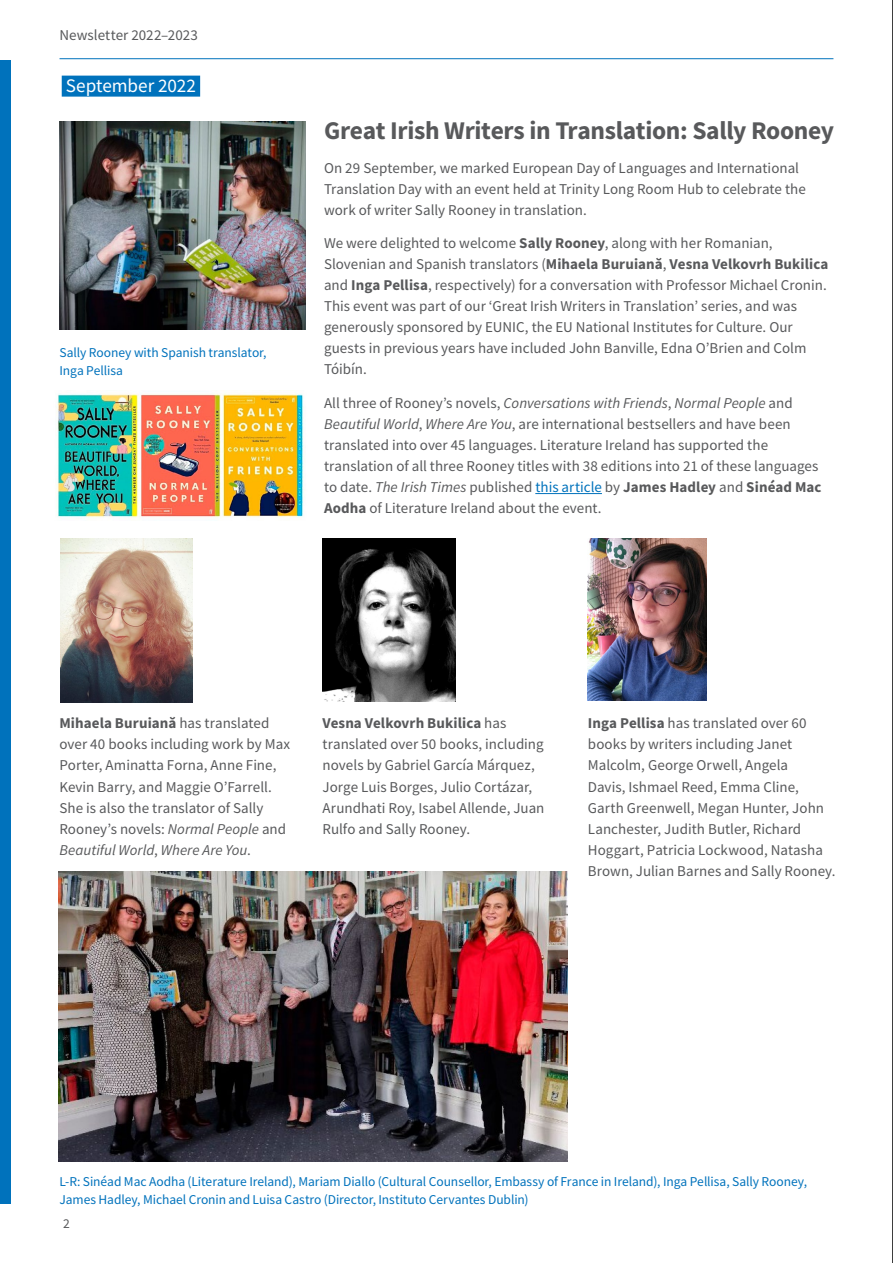
<style>
.page{position:relative;width:893px;height:1263px;background:#fff}
.page>*{position:absolute;margin:0;border:0;box-sizing:border-box;transform-origin:0 0}
.t1{font:700 25.5px "Source Sans Pro";letter-spacing:-.015em;color:#58595b}
.t2{font:19.2px "Source Sans Pro";color:#fff}
.t3{font:15px/21px "Source Sans Pro";color:#58595b}
.t4{font:13.5px/18px "Source Sans Pro";letter-spacing:-.005em;color:#0072bc}
.t5{font:13.5px "Source Sans Pro";color:#58595b}
.s1{font-weight:700}
.s2{font-style:italic}
.s3{color:#0072bc}
</style>
<div class="page">
<img style="left:60px;top:538px;width:132px;height:164px">
<img style="left:587px;top:538px;width:120px;height:163px">
<img style="left:322px;top:538px;width:133px;height:163px">
<hr style="left:535px;top:493px;width:67px;height:1px;background:#0072bc">
<div style="left:0;top:60px;width:10px;height:1143px;background:#0072bc"></div>
<div style="left:62px;top:76px;width:138px;height:21px;background:#0072bc"></div>
<hr style="left:60px;top:58px;width:773px;height:1px;background:#0072bc">
<img style="left:60px;top:122px;width:245px;height:208px">
<img style="left:58px;top:872px;width:509px;height:289px">
<img style="left:57px;top:390px;width:247px;height:128px">
<hr style="left:892px;top:0;width:1px;height:1263px;background:#000">
<p class="t3" style="left:59px;top:24px;width:140px">Newsletter 2022–2023</p>
<p class="t2" style="left:66px;top:74px;width:131px">September 2022</p>
<p class="t4" style="left:60px;top:344px;width:209px">Sally Rooney with Spanish translator,<br>Inga Pellisa</p>
<h1 class="t1" style="left:324px;top:113px;width:511px">Great Irish Writers in Translation: Sally Rooney</h1>
<p class="t3" style="left:324px;top:157px;width:483px">On 29 September, we marked European Day of Languages and International<br>Translation Day with an event held at Trinity Long Room Hub to celebrate the work of writer Sally Rooney in translation.</p>
<p class="t3" style="left:324px;top:233px;width:506px">We were delighted to welcome <span class="s1">Sally Rooney</span>, along with her Romanian, Slovenian and Spanish translators (<span class="s1">Mihaela Buruiană</span>, <span class="s1">Vesna Velkovrh Bukilica </span>and <span class="s1">Inga Pellisa</span>, respectively) for a conversation with Professor Michael Cronin.<br>This event was part of our ‘Great Irish Writers in Translation’ series, and was generously sponsored by EUNIC, the EU National Institutes for Culture. Our guests in previous years have included John Banville, Edna O’Brien and Colm Tóibín.</p>
<p class="t3" style="left:324px;top:392px;width:499px">All three of Rooney’s novels, <span class="s2">Conversations with Friends</span>, <span class="s2">Normal People</span> and <span class="s2">Beautiful World</span>, <span class="s2">Where Are You</span>, are international bestsellers and have been translated into over 45 languages. Literature Ireland has supported the translation of all three Rooney titles with 38 editions into 21 of these languages to date. <span class="s2">The Irish Times</span> published <span class="s3">this article</span> by <span class="s1">James Hadley</span> and <span class="s1">Sinéad Mac Aodha</span> of Literature Ireland about the event.</p>
<p class="t3" style="left:59px;top:713px;width:232px"><span class="s1">Mihaela Buruiană</span> has translated over 40 books including work by Max Porter, Aminatta Forna, Anne Fine, Kevin Barry, and Maggie O’Farrell.<br>She is also the translator of Sally Rooney’s novels: <span class="s2">Normal People</span> and <span class="s2">Beautiful World</span>, <span class="s2">Where Are You</span>.</p>
<p class="t3" style="left:323px;top:713px;width:223px"><span class="s1">Vesna Velkovrh Bukilica</span> has translated over 50 books, including novels by Gabriel García Márquez,<br>Jorge Luis Borges, Julio Cortázar,<br>Arundhati Roy, Isabel Allende, Juan<br>Rulfo and Sally Rooney.</p>
<p class="t3" style="left:588px;top:713px;width:249px"><span class="s1">Inga Pellisa</span> has translated over 60 books by writers including Janet Malcolm, George Orwell, Angela<br>Davis, Ishmael Reed, Emma Cline, Garth Greenwell, Megan Hunter, John Lanchester, Judith Butler, Richard Hoggart, Patricia Lockwood, Natasha Brown, Julian Barnes and Sally Rooney.</p>
<p class="t4" style="left:60px;top:1173px;width:749px">L-R: Sinéad Mac Aodha (Literature Ireland), Mariam Diallo (Cultural Counsellor, Embassy of France in Ireland), Inga Pellisa, Sally Rooney,<br>James Hadley, Michael Cronin and Luisa Castro (Director, Instituto Cervantes Dublin)</p>
<p class="t5" style="left:63px;top:1215px;width:8px">2</p>
</div>
